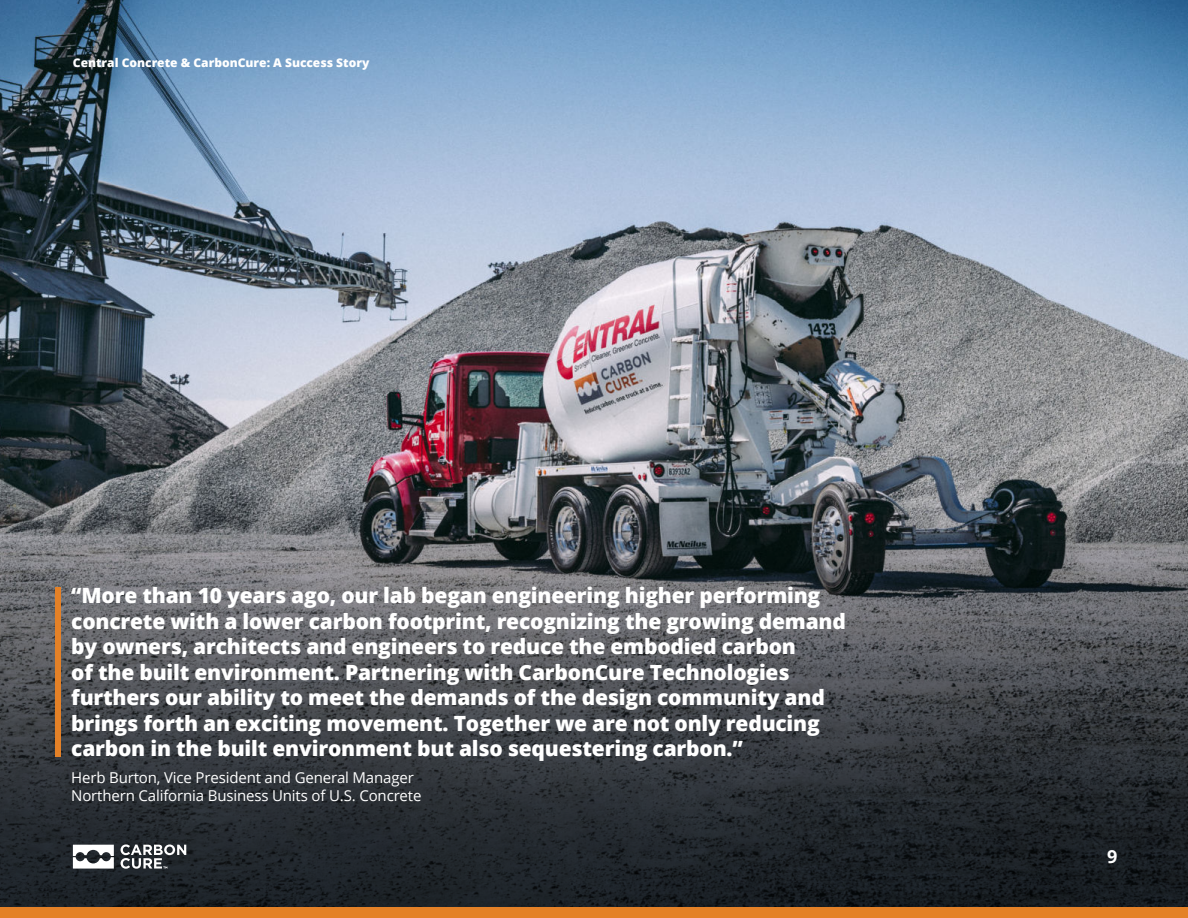
<style>
.page{position:relative;width:1188px;height:918px;background:#fff}
.page>*{position:absolute;margin:0;border:0;box-sizing:border-box;transform-origin:0 0}
.t1{font:800 21px/25.5px "Open Sans";letter-spacing:-.01em;color:#fff}
.t2{font:700 18px "Open Sans";color:#fff}
.t3{font:15px/18px "Open Sans";letter-spacing:-.01em;color:#fff}
.t4{font:800 12px "Open Sans";color:#fff}
</style>
<div class="page">
<img style="left:0;top:0;width:1188px;height:484px">
<svg style="left:0;top:484px;width:1188px;height:423px;background:#42464b"></svg>
<div style="left:55px;top:587px;width:5px;height:170px;background:#e48127"></div>
<div style="left:0;top:907px;width:1188px;height:11px;background:#e48127"></div>
<svg style="left:73px;top:845px;width:41px;height:24px"></svg>
<svg style="left:121px;top:844px;width:65px;height:25px"></svg>
<p class="t4" style="left:73px;top:57px;width:298px">Central Concrete &amp; CarbonCure: A Success Story</p>
<p class="t1" style="left:71px;top:585px;width:776px">“More than 10 years ago, our lab began engineering higher performing concrete with a lower carbon footprint, recognizing the growing demand by owners, architects and engineers to reduce the embodied carbon<br>of the built environment. Partnering with CarbonCure Technologies furthers our ability to meet the demands of the design community and brings forth an exciting movement. Together we are not only reducing carbon in the built environment but also sequestering carbon.”</p>
<p class="t3" style="left:71px;top:768px;width:352px">Herb Burton, Vice President and General Manager<br>Northern California Business Units of U.S. Concrete</p>
<p class="t2" style="left:1107px;top:850px;width:12px">9</p>
</div>
